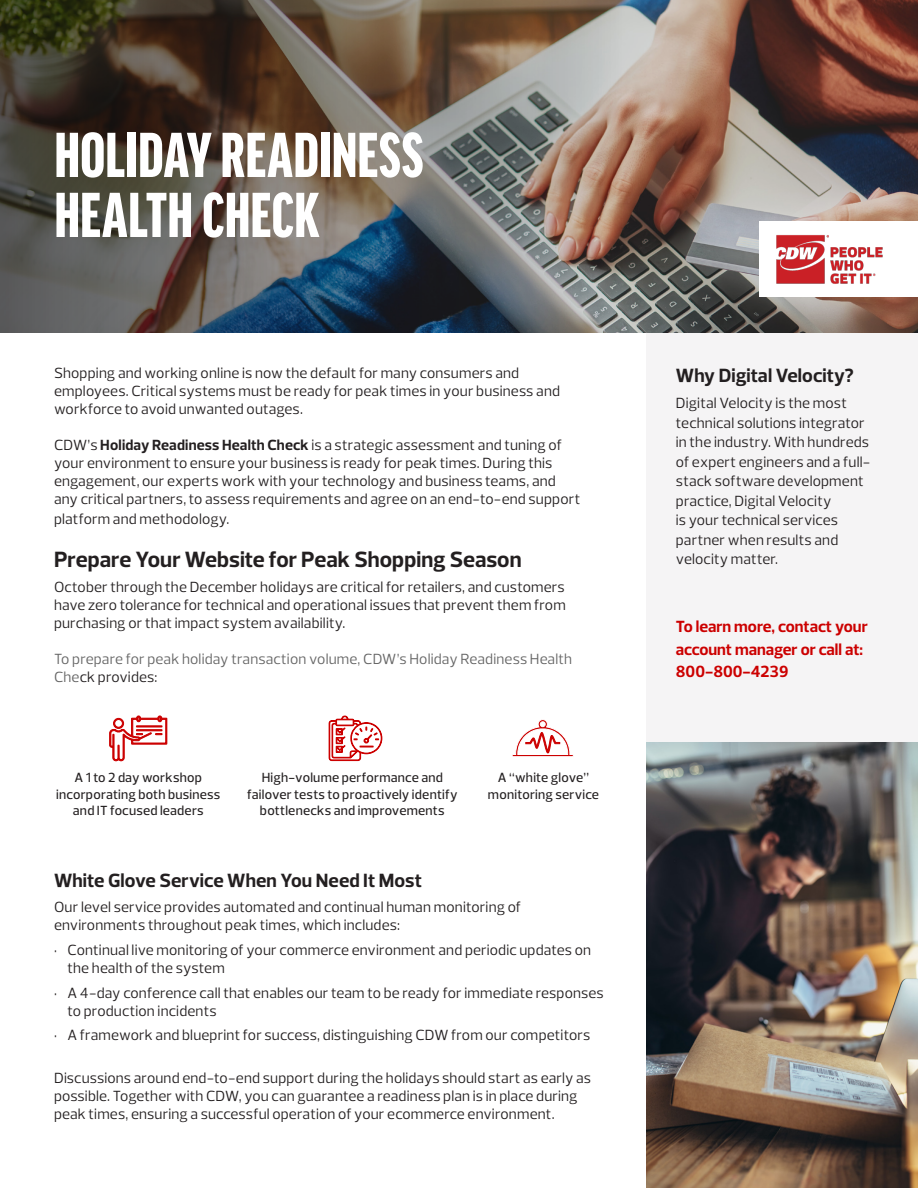
<style>
.page{position:relative;width:918px;height:1188px;background:#fff}
.page>*{position:absolute;margin:0;border:0;box-sizing:border-box;transform-origin:0 0}
.COLLATERAL_HEADLINE{font:900 extra-condensed 67.5px/60px "Good Headline Pro";letter-spacing:.005em;color:#fff}
.GOLD_SUBHEAD_15_15{font:700 22.5px "Prelo";color:#231f20}
.GOLD_SUBHEAD_15_15-2{font:700 19.5px "Prelo";letter-spacing:.005em;color:#231f20}
.Intro_Body{font:700 16.5px/22.5px "Prelo";color:#c00}
.Body_copy_11_15{font:15px/18px "Prelo";letter-spacing:.01em;color:#231f20}
.GOLD_SUBHEAD_15_15-3{font:15px/19.5px "Prelo";letter-spacing:.01em;color:#231f20}
.Body_copy_11_15-2{font:15px/18px "Prelo";letter-spacing:.01em;color:#656565}
.Body_copy_11_15-3{font:500 13.5px/16.5px "Prelo";letter-spacing:.015em;color:#231f20;text-align:center}
.s1{font-weight:700}
.s2{color:#231f20}
</style>
<div class="page">
<div style="left:647px;top:333px;width:271px;height:855px;background:#f5f4f5"></div>
<svg style="left:759px;top:0;width:159px;height:333px;background:#735750"></svg>
<img style="left:0;top:0;width:759px;height:333px">
<div style="left:759px;top:221px;width:159px;height:76px;background:#fff"></div>
<img style="left:759px;top:220px;width:130px;height:64px">
<img style="left:647px;top:742px;width:271px;height:446px">
<svg style="left:109px;top:716px;width:58px;height:45px"></svg>
<svg style="left:329px;top:716px;width:53px;height:45px"></svg>
<svg style="left:512px;top:719px;width:62px;height:38px"></svg>
<p class="COLLATERAL_HEADLINE" style="left:54px;top:125px;width:370px">HOLIDAY READINESS<br>HEALTH CHECK</p>
<p class="Body_copy_11_15" style="left:54px;top:364px;width:508px">Shopping and working online is now the default for many consumers and employees. Critical systems must be ready for peak times in your business and workforce to avoid unwanted outages.</p>
<p class="Body_copy_11_15" style="left:54px;top:436px;width:528px">CDW’s <span class="s1">Holiday Readiness Health Check</span> is a strategic assessment and tuning of your environment to ensure your business is ready for peak times. During this engagement, our experts work with your technology and business teams, and any critical partners, to assess requirements and agree on an end-to-end support</p>
<p class="Body_copy_11_15" style="left:54px;top:510px;width:177px">platform and methodology.</p>
<p class="GOLD_SUBHEAD_15_15-2" style="left:676px;top:363px;width:179px">Why Digital Velocity?</p>
<p class="GOLD_SUBHEAD_15_15-3" style="left:676px;top:393px;width:196px">Digital Velocity is the most technical solutions integrator in the industry. With hundreds of expert engineers and a full&shy;stack software development practice, Digital Velocity<br>is your technical services partner when results and</p>
<p class="GOLD_SUBHEAD_15_15" style="left:54px;top:546px;width:469px">Prepare Your Website for Peak Shopping Season</p>
<p class="GOLD_SUBHEAD_15_15-3" style="left:676px;top:549px;width:104px">velocity matter.</p>
<p class="Body_copy_11_15" style="left:54px;top:578px;width:513px;text-align:justify">October through the December holidays are critical for retailers, and customers have zero tolerance for technical and operational issues that prevent them from purchasing or that impact system availability.</p>
<p class="Body_copy_11_15-2" style="left:54px;top:650px;width:520px">To prepare for peak holiday transaction volume, CDW’s Holiday Readiness Health<br>Che<span class="s2">ck provides:</span></p>
<p class="Intro_Body" style="left:676px;top:616px;width:193px">To learn more, contact your account manager or call at:<br>800-800-4239</p>
<p class="Body_copy_11_15-3" style="left:56px;top:769px;width:165px">A 1 to 2 day workshop incorporating both business and IT focused leaders</p>
<p class="Body_copy_11_15-3" style="left:247px;top:769px;width:212px">High-volume performance and failover tests to proactively identify bottlenecks and improvements</p>
<p class="Body_copy_11_15-3" style="left:488px;top:769px;width:113px">A “white glove” monitoring service</p>
<p class="GOLD_SUBHEAD_15_15-2" style="left:54px;top:869px;width:370px">White Glove Service When You Need It Most</p>
<p class="Body_copy_11_15" style="left:54px;top:898px;width:469px">Our level service provides automated and continual human monitoring of environments throughout peak times, which includes:</p>
<p class="Body_copy_11_15" style="left:68px;top:941px;width:525px;text-indent:-14px">• Continual live monitoring of your commerce environment and periodic updates on the health of the system</p>
<p class="Body_copy_11_15" style="left:68px;top:983px;width:538px;text-indent:-14px">• A 4-day conference call that enables our team to be ready for immediate responses to production incidents</p>
<p class="Body_copy_11_15" style="left:54px;top:1026px;width:538px">• A framework and blueprint for success, distinguishing CDW from our competitors</p>
<p class="Body_copy_11_15" style="left:54px;top:1069px;width:539px">Discussions around end-to-end support during the holidays should start as early as possible. Together with CDW, you can guarantee a readiness plan is in place during peak times, ensuring a successful operation of your ecommerce environment.</p>
</div>
